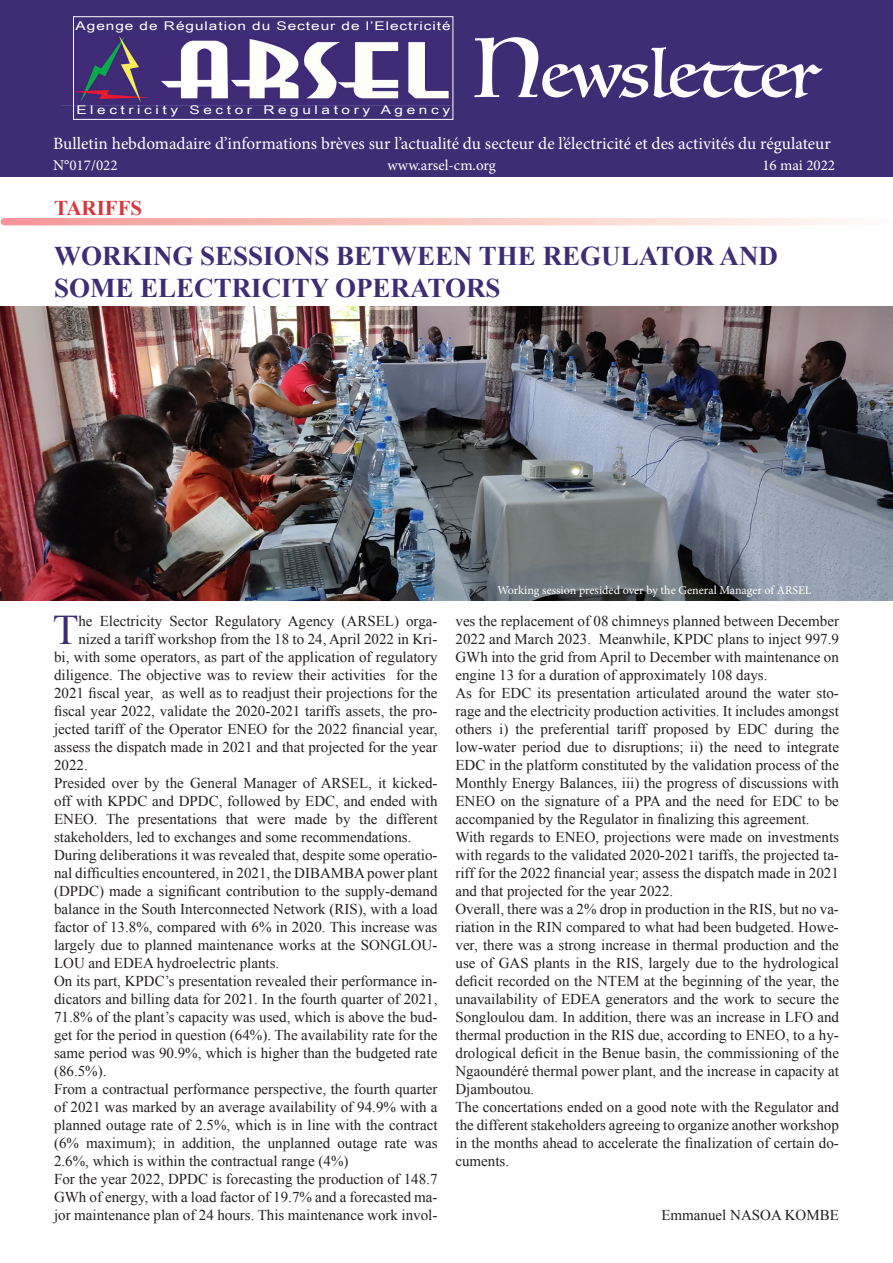
<style>
.page{position:relative;width:893px;height:1263px;background:#fff}
.page>*{position:absolute;margin:0;border:0;box-sizing:border-box;transform-origin:0 0}
.t1{font:65.4px "Luminari";color:#fff}
.t2{font:42.15px "Times New Roman";color:#3d2d74}
.t3{font:700 27px/32.4px "Times New Roman";color:#3d2d74}
.t4{font:700 21px "Times New Roman";color:#d6373c}
.t5{font:17.25px "Minion Pro";color:#fff}
.t6{font:15px/18px "Times New Roman";color:#231f20;text-align:justify}
.t7{font:15px "Minion Pro";color:#fff}
.t8{font:12px "Minion Pro";color:#fffffd}
.t9{font:12px "Arial Narrow";letter-spacing:.05em;color:#fff;scale:1.57 1}
.t10{font:12px "Arial Narrow";letter-spacing:.19em;color:#fff;scale:1.57 1}
.s1{font-size:81.75px}
</style>
<div class="page">
<div style="left:1px;top:0;width:892px;height:176px;background:#3d2d74"></div>
<img style="left:1px;top:307px;width:892px;height:294px">
<svg style="left:1px;top:218px;width:892px;height:7px;background:#facbc5"></svg>
<img style="left:75px;top:36px;width:374px;height:67px">
<div style="left:73px;top:17px;width:380px;height:103px;border:1px solid #fff"></div>
<p class="t9" style="left:76px;top:17px;width:240px">Agenge de Régulation du Secteur de l’Electricité</p>
<p class="t1" style="left:474px;top:18px;width:347px"><span class="s1">N</span>ewsletter</p>
<p class="t5" style="left:53px;top:132px;width:779px">Bulletin hebdomadaire d’informations brèves sur l’actualité du secteur de l’électricité et des activités du régulateur</p>
<p class="t7" style="left:53px;top:155px;width:66px">N°017/022</p>
<p class="t7" style="left:387px;top:155px;width:110px">www.arsel-cm.org</p>
<p class="t7" style="left:762px;top:155px;width:74px">16 mai 2022</p>
<p class="t4" style="left:54px;top:193px;width:90px">TARIFFS</p>
<p class="t3" style="left:54px;top:239px;width:725px">WORKING SESSIONS BETWEEN THE REGULATOR AND<br>SOME ELECTRICITY OPERATORS</p>
<p class="t10" style="left:76px;top:101px;width:240px">Electricity Sector Regulatory Agency</p>
<p class="t2" style="left:53px;top:601px;width:27px">T</p>
<p class="t6" style="left:78px;top:612px;width:360px">he Electricity Sector Regulatory Agency (ARSEL) orga-</p>
<p class="t6" style="left:78px;top:630px;width:360px">nized a tariff workshop from the 18 to 24, April 2022 in Kri-</p>
<p class="t6" style="left:54px;top:648px;width:385px">bi, with some operators, as part of the application of regulatory</p>
<p class="t6" style="left:54px;top:666px;width:385px">diligence. The objective was to review their activities for the</p>
<p class="t6" style="left:54px;top:684px;width:385px">2021 fiscal year, as well as to readjust their projections for the</p>
<p class="t6" style="left:54px;top:702px;width:385px">fiscal year 2022, validate the 2020-2021 tariffs assets, the pro-</p>
<p class="t6" style="left:54px;top:720px;width:385px">jected tariff of the Operator ENEO for the 2022 financial year,</p>
<p class="t6" style="left:54px;top:738px;width:385px">assess the dispatch made in 2021 and that projected for the year</p>
<p class="t6" style="left:54px;top:756px;width:35px">2022.</p>
<p class="t6" style="left:54px;top:774px;width:385px">Presided over by the General Manager of ARSEL, it kicked&shy;off with KPDC and DPDC, followed by EDC, and ended with ENEO. The presentations that were made by the different stakeholders, led to exchanges and some recommendations.</p>
<p class="t6" style="left:54px;top:846px;width:385px">During deliberations it was revealed that, despite some operatio&shy;nal difficulties encountered, in 2021, the DIBAMBA power plant (DPDC) made a significant contribution to the supply-demand balance in the South Interconnected Network (RIS), with a load factor of 13.8%, compared with 6% in 2020. This increase was largely due to planned maintenance works at the SONGLOU-LOU and EDEA hydroelectric plants.</p>
<p class="t6" style="left:54px;top:972px;width:385px">On its part, KPDC’s presentation revealed their performance in&shy;dicators and billing data for 2021. In the fourth quarter of 2021, 71.8% of the plant’s capacity was used, which is above the bud&shy;get for the period in question (64%). The availability rate for the same period was 90.9%, which is higher than the budgeted rate (86.5%).</p>
<p class="t6" style="left:54px;top:1080px;width:385px">From a contractual performance perspective, the fourth quarter of 2021 was marked by an average availability of 94.9% with a planned outage rate of 2.5%, which is in line with the contract (6% maximum); in addition, the unplanned outage rate was 2.6%, which is within the contractual range (4%)</p>
<p class="t6" style="left:54px;top:1170px;width:385px">For the year 2022, DPDC is forecasting the production of 148.7<br>GWh of energy, with a load factor of 19.7% and a forecasted ma&shy;jor maintenance plan of 24 hours. This maintenance work invol-</p>
<p class="t8" style="left:497px;top:582px;width:316px">Working session presided over by the General Manager of ARSEL</p>
<p class="t6" style="left:455px;top:612px;width:385px">ves the replacement of 08 chimneys planned between December 2022 and March 2023. Meanwhile, KPDC plans to inject 997.9<br>GWh into the grid from April to December with maintenance on engine 13 for a duration of approximately 108 days.</p>
<p class="t6" style="left:455px;top:684px;width:385px">As for EDC its presentation articulated around the water sto&shy;rage and the electricity production activities. It includes amongst others i) the preferential tariff proposed by EDC during the low-water period due to disruptions; ii) the need to integrate EDC in the platform constituted by the validation process of the Monthly Energy Balances, iii) the progress of discussions with ENEO on the signature of a PPA and the need for EDC to be accompanied by the Regulator in finalizing this agreement.</p>
<p class="t6" style="left:455px;top:828px;width:385px">With regards to ENEO, projections were made on investments with regards to the validated 2020-2021 tariffs, the projected ta&shy;riff for the 2022 financial year; assess the dispatch made in 2021 and that projected for the year 2022.</p>
<p class="t6" style="left:455px;top:900px;width:385px">Overall, there was a 2% drop in production in the RIS, but no va&shy;riation in the RIN compared to what had been budgeted. Howe&shy;ver, there was a strong increase in thermal production and the use of GAS plants in the RIS, largely due to the hydrological deficit recorded on the NTEM at the beginning of the year, the unavailability of EDEA generators and the work to secure the Songloulou dam. In addition, there was an increase in LFO and thermal production in the RIS due, according to ENEO, to a hy&shy;drological deficit in the Benue basin, the commissioning of the Ngaoundéré thermal power plant, and the increase in capacity at Djamboutou.</p>
<p class="t6" style="left:455px;top:1098px;width:385px">The concertations ended on a good note with the Regulator and the different stakeholders agreeing to organize another workshop in the months ahead to accelerate the finalization of certain do&shy;cuments.</p>
<p class="t6" style="left:661px;top:1206px;width:179px">Emmanuel NASOA KOMBE</p>
</div>
